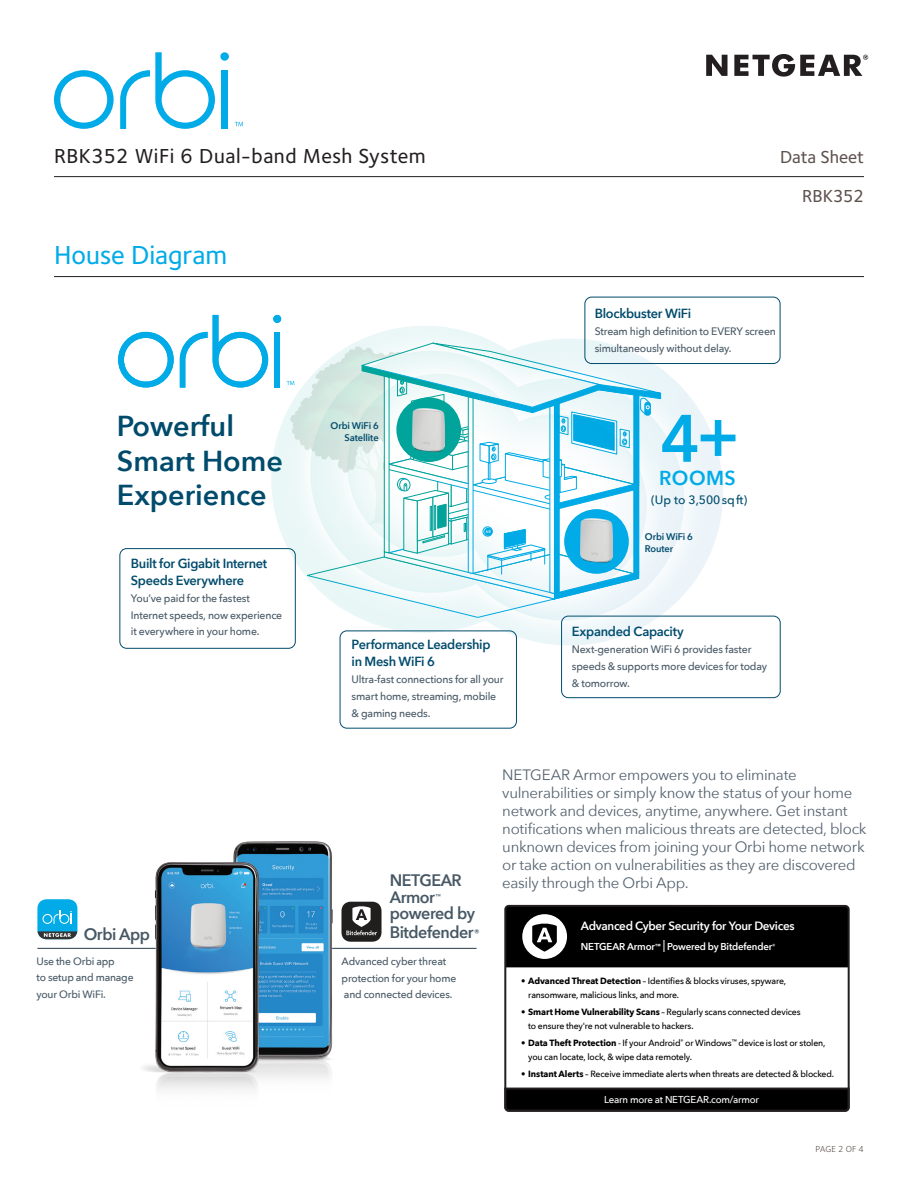
<style>
.page{position:relative;width:918px;height:1188px;background:#fff}
.page>*{position:absolute;margin:0;border:0;box-sizing:border-box;transform-origin:0 0}
.t1{font:600 66.3px "Avenir Next";color:#00abe7}
.t2{font:600 28.8px/34.5px "Avenir Next";color:#004b6c}
.t3{font:500 27px "Foundry Sterling";color:#00abe7}
.t4{font:500 21px "Foundry Sterling";letter-spacing:.02em;color:#231f20}
.t5{font:600 20.25px "Avenir Next";letter-spacing:.025em;color:#00abe7}
.t6{font:500 18px/39px "Foundry Sterling";letter-spacing:-.005em;color:#5d514e;text-align:right}
.t7{font:600 16.65px/16.6px "Avenir Next";letter-spacing:-.03em;color:#475865}
.t8{font:15px/18px "Avenir Next";letter-spacing:-.02em;color:#54626f}
.t9{font:600 13.2px/16.8px "Avenir Next";letter-spacing:-.02em;color:#004b6c}
.t10{font:500 12.15px "Avenir Next";color:#004b6c}
.t11{font:600 12px "Avenir Next";letter-spacing:-.025em;color:#fff}
.t12{font:500 10.8px/16.8px "Avenir Next";letter-spacing:-.02em;color:#475865}
.t13{font:500 10.65px/16.6px "Avenir Next";letter-spacing:-.02em;color:#475865}
.t14{font:600 10.05px "Avenir Next";letter-spacing:-.02em;color:#fff}
.t15{font:500 10.05px "Avenir Next";letter-spacing:-.02em;color:#fff}
.t16{font:600 9.6px/12px "Avenir Next";letter-spacing:-.01em;color:#004b6c}
.t17{font:500 9px/14px "Avenir Next";letter-spacing:-.02em;color:#000001}
.page__s{font:9px "Foundry Sterling";letter-spacing:.02em;color:#5d514e}
.t18{font:500 5.55px "Avenir Next";color:#475865}
.t19{font:500 4.35px "Avenir Next";color:#fff}
.s1{font-size:9.45px}
.s2{font-weight:500;font-size:12px}
.s3{font-weight:700}
</style>
<div class="page">
<hr style="left:54px;top:176px;width:810px;height:1px;background:#231f20">
<svg style="left:706px;top:55px;width:22px;height:21px"></svg>
<svg style="left:734px;top:54px;width:134px;height:23px"></svg>
<svg style="left:235px;top:122px;width:8px;height:4px"></svg>
<svg style="left:120px;top:52px;width:95px;height:77px"></svg>
<div style="left:221px;top:70px;width:7px;height:59px;background:#00abe7"></div>
<div style="left:220px;top:52px;width:9px;height:9px;background:#00abe7;border-radius:50%"></div>
<svg style="left:54px;top:70px;width:60px;height:59px"></svg>
<hr style="left:54px;top:276px;width:810px;height:1px;background:#231f20">
<div style="left:561px;top:616px;width:220px;height:82px;border:1px solid #004b6c;border-radius:7px"></div>
<div style="left:340px;top:631px;width:177px;height:97px;border:1px solid #004b6c;border-radius:7px"></div>
<div style="left:120px;top:548px;width:176px;height:101px;border:1px solid #004b6c;border-radius:7px"></div>
<img style="left:254px;top:313px;width:489px;height:346px">
<div style="left:396px;top:397px;width:65px;height:65px;background:#00a49a;border-radius:50%"></div>
<img style="left:413px;top:408px;width:32px;height:52px">
<div style="left:564px;top:509px;width:65px;height:65px;background:#00abe7;border-radius:50%"></div>
<img style="left:581px;top:519px;width:31px;height:52px">
<div style="left:585px;top:297px;width:195px;height:67px;border:1px solid #004b6c;border-radius:7px"></div>
<svg style="left:180px;top:315px;width:88px;height:73px"></svg>
<div style="left:274px;top:332px;width:6px;height:56px;background:#00abe7"></div>
<div style="left:273px;top:315px;width:8px;height:8px;background:#00abe7;border-radius:50%"></div>
<svg style="left:118px;top:332px;width:56px;height:56px"></svg>
<svg style="left:507px;top:1087px;width:340px;height:22px;background:#09090a"></svg>
<div style="left:504px;top:905px;width:346px;height:207px;border:2px solid #231f20;border-radius:4px"></div>
<svg style="left:505px;top:906px;width:344px;height:61px;background:#0e0e0f"></svg>
<svg style="left:37px;top:899px;width:40px;height:40px;background:#2da7d2"></svg>
<hr style="left:37px;top:948px;width:185px;height:1px;background:#475865">
<hr style="left:315px;top:948px;width:162px;height:1px;background:#475865">
<svg style="left:341px;top:902px;width:41px;height:40px"></svg>
<img style="left:136px;top:841px;width:200px;height:249px">
<h3 class="t4" style="left:54px;top:143px;width:373px">RBK352 WiFi 6 Dual-band Mesh System</h3>
<p class="t3" style="left:54px;top:239px;width:175px">House Diagram</p>
<h3 class="t6" style="left:780px;top:138px;width:85px">Data Sheet<br>RBK352</h3>
<p class="t9" style="left:595px;top:305px;width:98px">Blockbuster WiFi</p>
<p class="t12" style="left:595px;top:322px;width:183px">Stream high definition to EVERY screen simultaneously without delay.</p>
<p class="t2" style="left:117px;top:408px;width:168px">Powerful<br>Smart Home<br>Experience</p>
<p class="t1" style="left:661px;top:380px;width:80px">4+</p>
<p class="t16" style="left:331px;top:419px;width:50px;text-align:right">Orbi WiFi 6<br>Satellite</p>
<p class="t5" style="left:659px;top:460px;width:78px">ROOMS</p>
<p class="t10" style="left:651px;top:489px;width:98px">(Up to 3,500sqft)</p>
<p class="t16" style="left:645px;top:530px;width:50px">Orbi WiFi 6<br>Router</p>
<p class="t19" style="left:486px;top:528px;width:7px">68</p>
<p class="t9" style="left:131px;top:555px;width:138px">Built for Gigabit Internet<br>Speeds Everywhere</p>
<p class="t12" style="left:131px;top:589px;width:153px">You’ve paid for the fastest<br>Internet speeds, now experience it everywhere in your home.</p>
<p class="t9" style="left:352px;top:636px;width:140px">Performance Leadership in Mesh WiFi 6</p>
<p class="t12" style="left:352px;top:670px;width:154px">Ultra-fast connections for all your smart home, streaming, mobile &amp; gaming needs.</p>
<p class="t9" style="left:572px;top:623px;width:113px">Expanded Capacity</p>
<p class="t12" style="left:572px;top:641px;width:197px">Next-generation WiFi 6 provides faster speeds &amp; supports more devices for today &amp; tomorrow.</p>
<p class="t7" style="left:390px;top:872px;width:73px">NETGEAR<br>Armor</p>
<p class="t18" style="left:435px;top:892px;width:7px">™</p>
<p class="t7" style="left:390px;top:905px;width:87px">powered by</p>
<p class="t7" style="left:84px;top:926px;width:68px">Orbi App</p>
<p class="t7" style="left:390px;top:924px;width:91px">Bitdefender<span class="s1">®</span></p>
<p class="t13" style="left:342px;top:953px;width:116px">Advanced cyber threat protection for your home and connected devices.</p>
<p class="t13" style="left:37px;top:952px;width:99px">Use the Orbi app<br>to setup and manage your Orbi WiFi.</p>
<p class="t8" style="left:502px;top:765px;width:366px">NETGEAR Armor empowers you to eliminate vulnerabilities or simply know the status of your home network and devices, anytime, anywhere. Get instant notifications when malicious threats are detected, block unknown devices from joining your Orbi home network or take action on vulnerabilities as they are discovered easily through the Orbi App.</p>
<p class="t11" style="left:581px;top:915px;width:215px">Advanced Cyber Security for Your Devices</p>
<p class="t14" style="left:581px;top:938px;width:196px">NETGEAR Armor<sup>™</sup> <span class="s2">|</span> Powered by Bitdefender<sup>®</sup></p>
<p class="t17" style="left:528px;top:974px;width:259px;text-indent:-7px">• <span class="s3">Advanced Threat Detection</span> – Identifies &amp; blocks viruses, spyware, ransomware, malicious links, and more.</p>
<p class="t17" style="left:528px;top:1005px;width:274px;text-indent:-7px">• <span class="s3">Smart Home Vulnerability Scans</span> – Regularly scans connected devices to ensure they're not vulnerable to hackers.</p>
<p class="t17" style="left:528px;top:1036px;width:299px;text-indent:-7px">• <span class="s3">Data Theft Protection</span> - If your Android<sup>®</sup> or Windows<sup>™</sup> device is lost or stolen, you can locate, lock, &amp; wipe data remotely.</p>
<p class="t17" style="left:521px;top:1067px;width:314px">• <span class="s3">Instant Alerts</span> – Receive immediate alerts when threats are detected &amp; blocked.</p>
<p class="t15" style="left:604px;top:1091px;width:156px">Learn more at NETGEAR.com/armor</p>
<p class="page__s" style="left:815px;top:1144px;width:50px">PAGE 2 OF 4</p>
</div>
